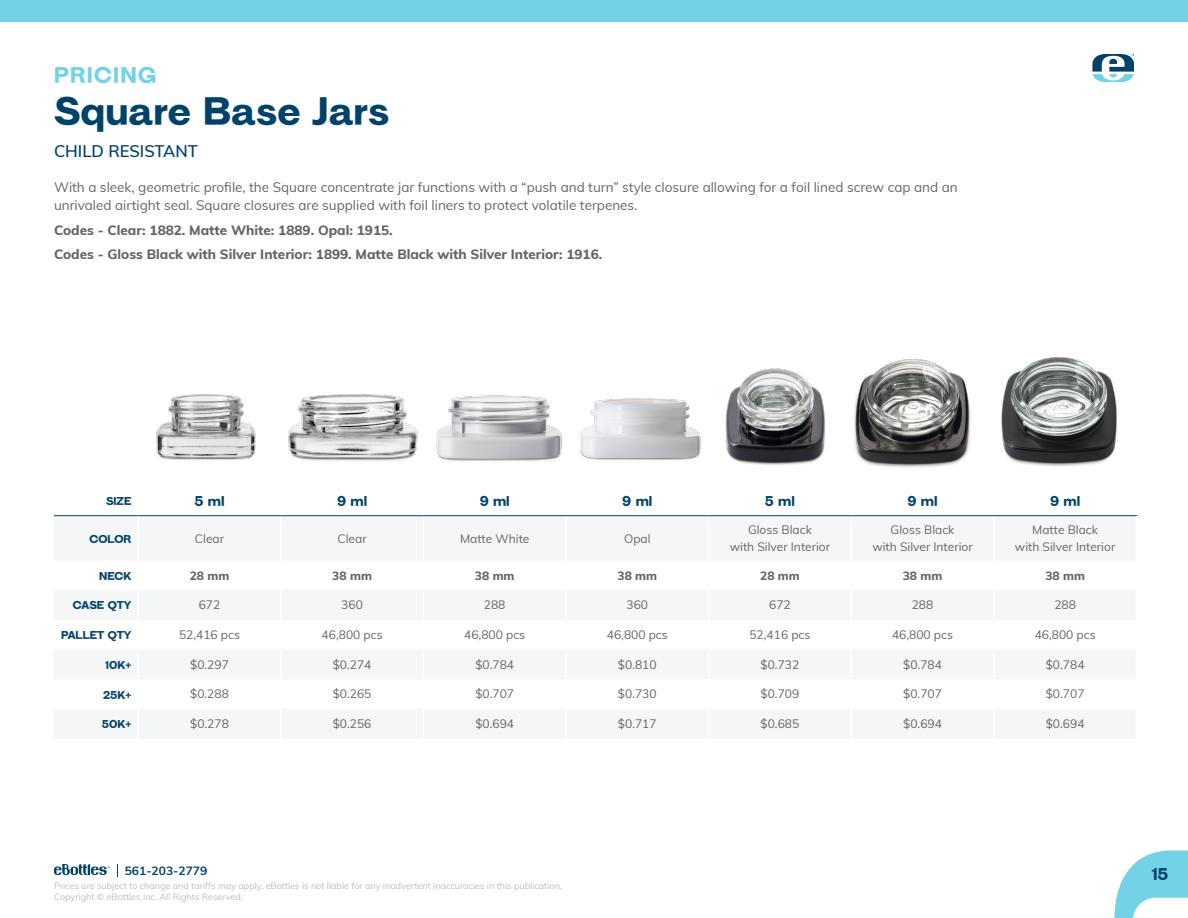
<style>
.page{position:relative;width:1188px;height:918px;background:#fff}
.page>*{position:absolute;margin:0;border:0;box-sizing:border-box;transform-origin:0 0}
.t1{font:42px "BN Times Gothic";color:#01426a}
.t2{font:24px "BN Times Gothic";letter-spacing:.05em;color:#74d2e7}
.t3{font:18px "BN Times Gothic";color:#01426a}
.t4{font:600 16.5px "Muli";color:#01426a}
.t5{font:15px "BN Times Gothic";color:#01426a}
.t6{font:13.5px/18px "Muli";color:#636466}
.t7{font:800 13.5px/24.8px "Muli";color:#636466}
.t8{font:12px/17.7px "Muli";color:#636466;text-align:center}
.t9{font:12px "BN Times Gothic";color:#01426a}
.t10{font:800 12px "Muli";color:#636466}
.t11{font:700 12px "Muli";color:#01426a}
.t12{font:9px/10.5px "Muli";color:#bbbdbf}
</style>
<div class="page">
<svg style="left:1114px;top:851px;width:74px;height:67px"></svg>
<svg style="left:54px;top:864px;width:56px;height:11px"></svg>
<svg style="left:1092px;top:54px;width:42px;height:28px"></svg>
<svg style="left:117px;top:864px;width:1px;height:13px"></svg>
<div style="left:0;top:0;width:1188px;height:22px;background:#74d2e7"></div>
<svg style="left:54px;top:516px;width:83px;height:1px"></svg>
<svg style="left:139px;top:516px;width:997px;height:1px"></svg>
<hr style="left:280px;top:516px;width:2px;height:45px;background:#fff">
<hr style="left:423px;top:516px;width:1px;height:45px;background:#fff">
<hr style="left:565px;top:516px;width:2px;height:45px;background:#fff">
<hr style="left:708px;top:516px;width:1px;height:45px;background:#fff">
<hr style="left:851px;top:516px;width:1px;height:45px;background:#fff">
<hr style="left:993px;top:516px;width:2px;height:45px;background:#fff">
<hr style="left:54px;top:515px;width:84px;height:1px;background:#01426a">
<hr style="left:138px;top:515px;width:143px;height:1px;background:#01426a">
<hr style="left:281px;top:515px;width:142px;height:1px;background:#01426a">
<hr style="left:423px;top:515px;width:143px;height:1px;background:#01426a">
<hr style="left:566px;top:515px;width:143px;height:1px;background:#01426a">
<hr style="left:709px;top:515px;width:142px;height:1px;background:#01426a">
<hr style="left:851px;top:515px;width:143px;height:1px;background:#01426a">
<hr style="left:994px;top:515px;width:143px;height:1px;background:#01426a">
<img style="left:288px;top:394px;width:130px;height:67px">
<img style="left:156px;top:394px;width:100px;height:66px">
<img style="left:436px;top:395px;width:125px;height:66px">
<img style="left:561px;top:398px;width:130px;height:63px">
<img style="left:691px;top:368px;width:134px;height:97px">
<img style="left:854px;top:359px;width:117px;height:109px">
<img style="left:1001px;top:357px;width:116px;height:110px">
<h2 class="t2" style="left:54px;top:62px;width:104px">PRICING</h2>
<h1 class="t1" style="left:54px;top:89px;width:337px">Square Base Jars</h1>
<h3 class="t4" style="left:54px;top:139px;width:145px">CHILD RESISTANT</h3>
<p class="t6" style="left:54px;top:177px;width:905px">With a sleek, geometric profile, the Square concentrate jar functions with a “push and turn” style closure allowing for a foil lined screw cap and an unrivaled airtight seal. Square closures are supplied with foil liners to protect volatile terpenes.</p>
<p class="t7" style="left:54px;top:217px;width:550px">Codes - Clear: 1882. Matte White: 1889. Opal: 1915.<br>Codes - Gloss Black with Silver Interior: 1899. Matte Black with Silver Interior: 1916.</p>
<p class="t9" style="left:106px;top:495px;width:27px">SIZE</p>
<p class="t5" style="left:194px;top:493px;width:32px">5 ml</p>
<p class="t5" style="left:337px;top:493px;width:32px">9 ml</p>
<p class="t5" style="left:480px;top:493px;width:32px">9 ml</p>
<p class="t5" style="left:622px;top:493px;width:32px">9 ml</p>
<p class="t5" style="left:765px;top:493px;width:32px">5 ml</p>
<p class="t5" style="left:908px;top:493px;width:32px">9 ml</p>
<p class="t5" style="left:1050px;top:493px;width:32px">9 ml</p>
<p class="t9" style="left:90px;top:532px;width:43px">COLOR</p>
<p class="t8" style="left:195px;top:529px;width:31px">Clear</p>
<p class="t8" style="left:338px;top:529px;width:31px">Clear</p>
<p class="t8" style="left:460px;top:529px;width:71px">Matte White</p>
<p class="t8" style="left:624px;top:529px;width:28px">Opal</p>
<p class="t8" style="left:730px;top:520px;width:102px">Gloss Black<br>with Silver Interior</p>
<p class="t8" style="left:872px;top:520px;width:102px">Gloss Black<br>with Silver Interior</p>
<p class="t8" style="left:1015px;top:520px;width:102px">Matte Black<br>with Silver Interior</p>
<p class="t9" style="left:99px;top:569px;width:34px">NECK</p>
<p class="t10" style="left:190px;top:567px;width:41px">28 mm</p>
<p class="t10" style="left:332px;top:567px;width:41px">38 mm</p>
<p class="t10" style="left:475px;top:567px;width:41px">38 mm</p>
<p class="t10" style="left:618px;top:567px;width:41px">38 mm</p>
<p class="t10" style="left:760px;top:567px;width:41px">28 mm</p>
<p class="t10" style="left:903px;top:567px;width:41px">38 mm</p>
<p class="t10" style="left:1045px;top:567px;width:41px">38 mm</p>
<p class="t9" style="left:73px;top:599px;width:60px">CASE QTY</p>
<p class="t8" style="left:199px;top:596px;width:23px">672</p>
<p class="t8" style="left:341px;top:596px;width:23px">360</p>
<p class="t8" style="left:484px;top:596px;width:23px">288</p>
<p class="t8" style="left:627px;top:596px;width:23px">360</p>
<p class="t8" style="left:769px;top:596px;width:23px">672</p>
<p class="t8" style="left:912px;top:596px;width:23px">288</p>
<p class="t8" style="left:1054px;top:596px;width:23px">288</p>
<p class="t9" style="left:61px;top:629px;width:72px">PALLET QTY</p>
<p class="t8" style="left:179px;top:625px;width:62px">52,416 pcs</p>
<p class="t8" style="left:322px;top:625px;width:62px">46,800 pcs</p>
<p class="t8" style="left:464px;top:625px;width:62px">46,800 pcs</p>
<p class="t8" style="left:607px;top:625px;width:62px">46,800 pcs</p>
<p class="t8" style="left:749px;top:625px;width:62px">52,416 pcs</p>
<p class="t8" style="left:892px;top:625px;width:62px">46,800 pcs</p>
<p class="t8" style="left:1035px;top:625px;width:62px">46,800 pcs</p>
<p class="t9" style="left:105px;top:658px;width:28px">10K+</p>
<p class="t8" style="left:190px;top:655px;width:40px">$0.297</p>
<p class="t8" style="left:333px;top:655px;width:40px">$0.274</p>
<p class="t8" style="left:475px;top:655px;width:40px">$0.784</p>
<p class="t8" style="left:618px;top:655px;width:40px">$0.810</p>
<p class="t8" style="left:761px;top:655px;width:40px">$0.732</p>
<p class="t8" style="left:903px;top:655px;width:40px">$0.784</p>
<p class="t8" style="left:1046px;top:655px;width:40px">$0.784</p>
<p class="t9" style="left:103px;top:688px;width:30px">25K+</p>
<p class="t8" style="left:190px;top:685px;width:40px">$0.288</p>
<p class="t8" style="left:333px;top:685px;width:40px">$0.265</p>
<p class="t8" style="left:475px;top:685px;width:40px">$0.707</p>
<p class="t8" style="left:618px;top:685px;width:40px">$0.730</p>
<p class="t8" style="left:761px;top:685px;width:40px">$0.709</p>
<p class="t8" style="left:903px;top:685px;width:40px">$0.707</p>
<p class="t8" style="left:1046px;top:685px;width:40px">$0.707</p>
<p class="t9" style="left:102px;top:718px;width:31px">50K+</p>
<p class="t8" style="left:190px;top:714px;width:40px">$0.278</p>
<p class="t8" style="left:333px;top:714px;width:40px">$0.256</p>
<p class="t8" style="left:475px;top:714px;width:40px">$0.694</p>
<p class="t8" style="left:618px;top:714px;width:40px">$0.717</p>
<p class="t8" style="left:761px;top:714px;width:40px">$0.685</p>
<p class="t8" style="left:903px;top:714px;width:40px">$0.694</p>
<p class="t8" style="left:1046px;top:714px;width:40px">$0.694</p>
<p class="t11" style="left:125px;top:862px;width:84px">561-203-2779</p>
<p class="t12" style="left:54px;top:880px;width:510px">Prices are subject to change and tariffs may apply. eBottles is not liable for any inadvertent inaccuracies in this publication.<br>Copyright © eBottles Inc. All Rights Reserved.</p>
<h3 class="t3" style="left:1152px;top:865px;width:18px">15</h3>
</div>
